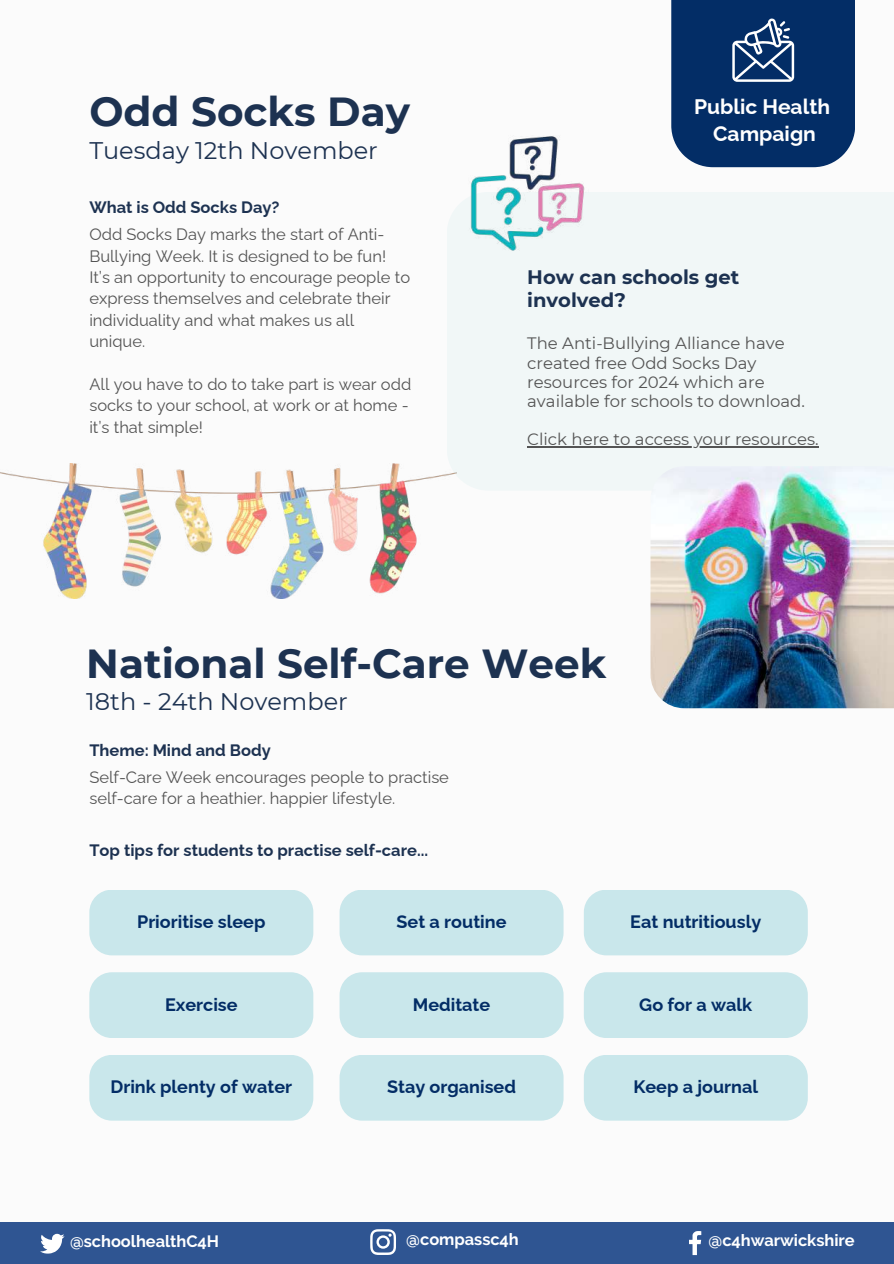
<style>
.page{position:relative;width:894px;height:1264px;background:#fff}
.page>*{position:absolute;margin:0;border:0;box-sizing:border-box;transform-origin:0 0}
.t1{font:700 40.5px "Montserrat";color:#1d3251}
.t2{font:24px "Montserrat";color:#1d3251}
.t3{font:700 21px/27px "Raleway";color:#fff;text-align:center}
.t4{font:700 19.5px/22.5px "Montserrat";color:#1d3251}
.t5{font:700 18px "Raleway";color:#032d66}
.t6{font:16.5px/21.3px "Raleway";color:#545454}
.t7{font:16.5px/19.2px "Montserrat";color:#545454}
.t8{font:700 16.5px "Raleway";color:#1d3251}
.t9{font:700 16.35px "Raleway";color:#fff}
</style>
<div class="page">
<div style="left:0;top:0;width:893px;height:1263px;background:#f8f8f8"></div>
<div style="left:0;top:1222px;width:893px;height:41px;background:#2f5592"></div>
<svg style="left:40px;top:1233px;width:24px;height:20px"></svg>
<svg style="left:689px;top:1231px;width:12px;height:23px"></svg>
<svg style="left:370px;top:1229px;width:26px;height:25px"></svg>
<img style="left:0;top:463px;width:446px;height:135px">
<svg style="left:671px;top:0;width:183px;height:167px;background:#123a6f"></svg>
<img style="left:469px;top:136px;width:117px;height:115px">
<img style="left:650px;top:466px;width:243px;height:242px">
<div style="left:89px;top:889px;width:224px;height:66px;background:#c9e7eb;border-radius:23px"></div>
<div style="left:339px;top:889px;width:224px;height:66px;background:#c9e7eb;border-radius:22px"></div>
<div style="left:583px;top:889px;width:224px;height:66px;background:#c9e7eb;border-radius:22px"></div>
<div style="left:89px;top:972px;width:224px;height:66px;background:#c9e7eb;border-radius:23px"></div>
<div style="left:339px;top:972px;width:224px;height:66px;background:#c9e7eb;border-radius:22px"></div>
<div style="left:583px;top:972px;width:224px;height:66px;background:#c9e7eb;border-radius:22px"></div>
<div style="left:89px;top:1054px;width:224px;height:66px;background:#c9e7eb;border-radius:23px"></div>
<div style="left:339px;top:1054px;width:224px;height:66px;background:#c9e7eb;border-radius:22px"></div>
<div style="left:583px;top:1054px;width:224px;height:66px;background:#c9e7eb;border-radius:22px"></div>
<hr style="left:527px;top:446px;width:291px;height:1px;background:#545454">
<h1 class="t1" style="left:89px;top:87px;width:322px">Odd Socks Day</h1>
<h2 class="t2" style="left:89px;top:136px;width:290px">Tuesday 12th November</h2>
<p class="t8" style="left:89px;top:198px;width:192px">What is Odd Socks Day?</p>
<p class="t6" style="left:89px;top:224px;width:322px">Odd Socks Day marks the start of Anti-Bullying Week. It is designed to be fun!<br>It’s an opportunity to encourage people to express themselves and celebrate their individuality and what makes us all unique.</p>
<p class="t6" style="left:89px;top:373px;width:323px">All you have to do to take part is wear odd socks to your school, at work or at home - it’s that simple!</p>
<p class="t3" style="left:694px;top:93px;width:137px">Public Health<br>Campaign</p>
<p class="t4" style="left:527px;top:266px;width:213px">How can schools get involved?</p>
<p class="t7" style="left:527px;top:334px;width:279px">The Anti-Bullying Alliance have created free Odd Socks Day resources for 2024 which are available for schools to download.</p>
<p class="t7" style="left:527px;top:429px;width:293px">Click here to access your resources.</p>
<h1 class="t1" style="left:86px;top:638px;width:521px">National Self-Care Week</h1>
<h2 class="t2" style="left:86px;top:687px;width:263px">18th - 24th November</h2>
<p class="t8" style="left:89px;top:740px;width:183px">Theme: Mind and Body</p>
<p class="t6" style="left:89px;top:766px;width:361px">Self-Care Week encourages people to practise self-care for a heathier. happier lifestyle.</p>
<p class="t8" style="left:89px;top:841px;width:340px">Top tips for students to practise self-care...</p>
<p class="t5" style="left:137px;top:911px;width:130px">Prioritise sleep</p>
<p class="t5" style="left:396px;top:911px;width:111px">Set a routine</p>
<p class="t5" style="left:630px;top:911px;width:132px">Eat nutritiously</p>
<p class="t5" style="left:165px;top:993px;width:74px">Exercise</p>
<p class="t5" style="left:412px;top:993px;width:79px">Meditate</p>
<p class="t5" style="left:639px;top:993px;width:114px">Go for a walk</p>
<p class="t5" style="left:110px;top:1076px;width:183px">Drink plenty of water</p>
<p class="t5" style="left:387px;top:1076px;width:130px">Stay organised</p>
<p class="t5" style="left:633px;top:1076px;width:126px">Keep a journal</p>
<p class="t9" style="left:70px;top:1231px;width:150px">@schoolhealthC4H</p>
<p class="t9" style="left:406px;top:1229px;width:114px">@compassc4h</p>
<p class="t9" style="left:708px;top:1230px;width:148px">@c4hwarwickshire</p>
</div>
